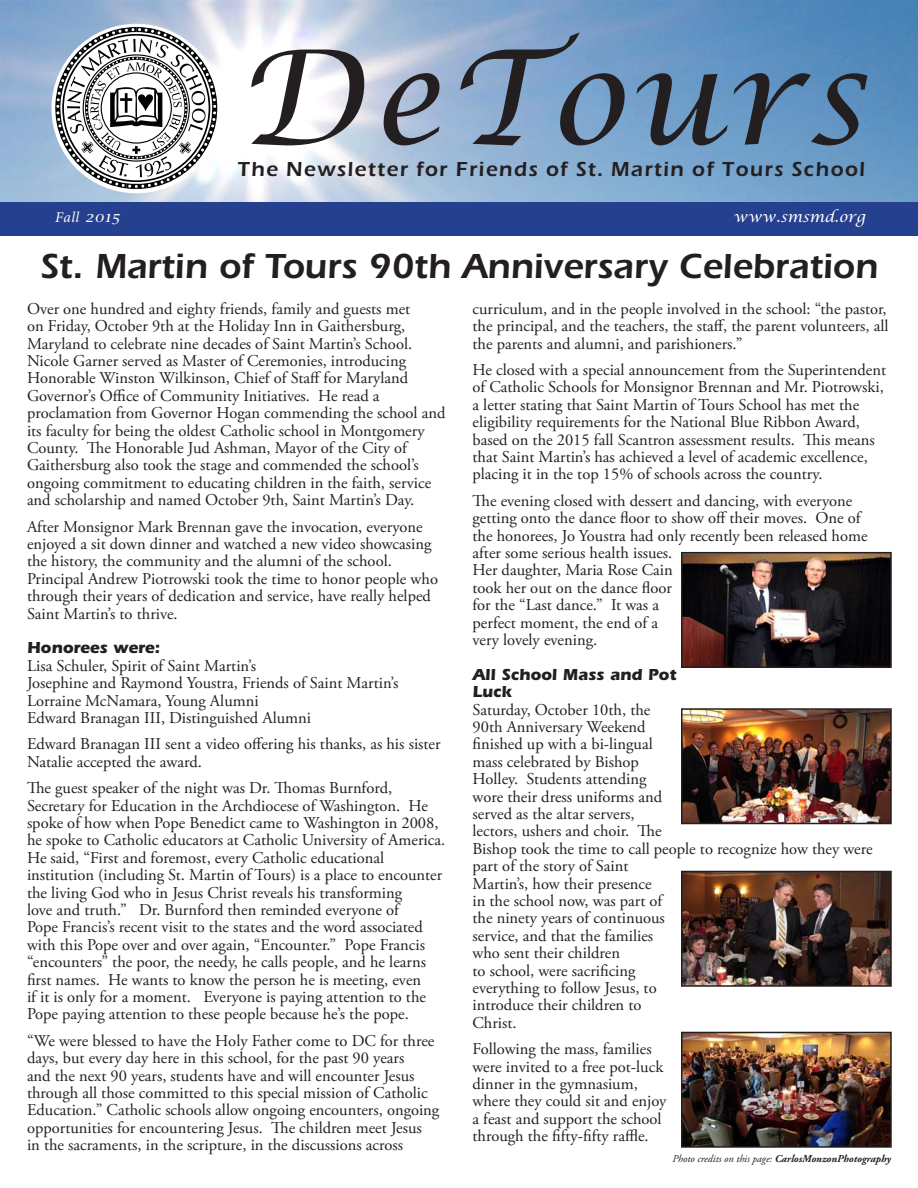
<style>
.page{position:relative;width:918px;height:1188px;background:#fff}
.page>*{position:absolute;margin:0;border:0;box-sizing:border-box;transform-origin:0 0}
.t1{font:italic 130.5px "Lucida Calligraphy";letter-spacing:.05em;color:#231f20}
.t2{font:600 36px "ITC Eras Std";color:#231f20}
.t3{font:600 21px "Eras ITC";letter-spacing:.07em;color:#231f20}
.t4{font:16.5px/17.4px "Adobe Garamond Pro";color:#231f20}
.t5{font:700 16.5px/17.4px "ITC Eras Std";color:#231f20}
.t6{font:italic 15px "Lucida Calligraphy";color:#fff}
.t7{font:italic 10.5px "Adobe Garamond Pro";color:#231f20}
.s1{font-weight:700}
</style>
<div class="page">
<img style="left:915px;top:4px;width:3px;height:198px">
<img style="left:6px;top:0;width:909px;height:202px">
<svg style="left:0;top:0;width:6px;height:4px"></svg>
<svg style="left:915px;top:0;width:3px;height:4px"></svg>
<div style="left:0;top:202px;width:918px;height:34px;background:#25408e"></div>
<svg style="left:53px;top:24px;width:167px;height:167px"></svg>
<img style="left:684px;top:1035px;width:205px;height:110px">
<div style="left:681px;top:1032px;width:211px;height:116px;border:2px solid #231f20"></div>
<img style="left:684px;top:555px;width:205px;height:110px">
<div style="left:681px;top:552px;width:211px;height:116px;border:2px solid #231f20"></div>
<img style="left:684px;top:711px;width:205px;height:110px">
<div style="left:681px;top:708px;width:211px;height:116px;border:2px solid #231f20"></div>
<img style="left:684px;top:874px;width:205px;height:110px">
<div style="left:681px;top:871px;width:211px;height:116px;border:2px solid #231f20"></div>
<h1 class="t1" style="left:238px;top:32px;width:629px">DeTours</h1>
<p class="t3" style="left:238px;top:156px;width:629px">The Newsletter for Friends of St. Martin of Tours School</p>
<p class="t6" style="left:85px;top:209px;width:36px">2015</p>
<p class="t6" style="left:734px;top:209px;width:133px">www.smsmd.org</p>
<h2 class="t2" style="left:40px;top:253px;width:840px">St. Martin of Tours 90th Anniversary Celebration</h2>
<p class="t4" style="left:27px;top:301px;width:420px">Over one hundred and eighty friends, family and guests met<br>on Friday, October 9th at the Holiday Inn in Gaithersburg, Maryland to celebrate nine decades of Saint Martin’s School.<br>Nicole Garner served as Master of Ceremonies, introducing Honorable Winston Wilkinson, Chief of Staff for Maryland Governor’s Office of Community Initiatives. He read a proclamation from Governor Hogan commending the school and its faculty for being the oldest Catholic school in Montgomery County. The Honorable Jud Ashman, Mayor of the City of Gaithersburg also took the stage and commended the school’s ongoing commitment to educating children in the faith, service and scholarship and named October 9th, Saint Martin’s Day.</p>
<p class="t4" style="left:27px;top:519px;width:413px">After Monsignor Mark Brennan gave the invocation, everyone enjoyed a sit down dinner and watched a new video showcasing the history, the community and the alumni of the school.<br>Principal Andrew Piotrowski took the time to honor people who through their years of dedication and service, have really helped Saint Martin’s to thrive.</p>
<p class="t5" style="left:27px;top:641px;width:135px">Honorees were:</p>
<p class="t4" style="left:27px;top:658px;width:373px">Lisa Schuler, Spirit of Saint Martin’s<br>Josephine and Raymond Youstra, Friends of Saint Martin’s Lorraine McNamara, Young Alumni<br>Edward Branagan III, Distinguished Alumni</p>
<p class="t4" style="left:27px;top:737px;width:415px">Edward Branagan III sent a video offering his thanks, as his sister<br>Natalie accepted the award.</p>
<p class="t4" style="left:27px;top:781px;width:420px">The guest speaker of the night was Dr. Thomas Burnford, Secretary for Education in the Archdiocese of Washington. He spoke of how when Pope Benedict came to Washington in 2008, he spoke to Catholic educators at Catholic University of America.<br>He said, “First and foremost, every Catholic educational institution (including St. Martin of Tours) is a place to encounter the living God who in Jesus Christ reveals his transforming<br>love and truth.” Dr. Burnford then reminded everyone of<br>Pope Francis’s recent visit to the states and the word associated with this Pope over and over again, “Encounter.” Pope Francis “encounters” the poor, the needy, he calls people, and he learns first names. He wants to know the person he is meeting, even<br>if it is only for a moment. Everyone is paying attention to the Pope paying attention to these people because he’s the pope.</p>
<p class="t4" style="left:27px;top:1033px;width:414px">“We were blessed to have the Holy Father come to DC for three days, but every day here in this school, for the past 90 years<br>and the next 90 years, students have and will encounter Jesus through all those committed to this special mission of Catholic Education.” Catholic schools allow ongoing encounters, ongoing opportunities for encountering Jesus. The children meet Jesus<br>in the sacraments, in the scripture, in the discussions across</p>
<p class="t4" style="left:472px;top:301px;width:418px;text-align:justify">curriculum, and in the people involved in the school: “the pastor, the principal, and the teachers, the staff, the parent volunteers, all the parents and alumni, and parishioners.”</p>
<p class="t4" style="left:472px;top:362px;width:415px">He closed with a special announcement from the Superintendent of Catholic Schools for Monsignor Brennan and Mr. Piotrowski, a letter stating that Saint Martin of Tours School has met the eligibility requirements for the National Blue Ribbon Award, based on the 2015 fall Scantron assessment results. This means that Saint Martin’s has achieved a level of academic excellence, placing it in the top 15% of schools across the country.</p>
<p class="t4" style="left:472px;top:493px;width:397px">The evening closed with dessert and dancing, with everyone getting onto the dance floor to show off their moves. One of the honorees, Jo Youstra had only recently been released home after some serious health issues.<br>Her daughter, Maria Rose Cain<br>took her out on the dance floor<br>for the “Last dance.” It was a<br>perfect moment, the end of a<br>very lovely evening.</p>
<p class="t5" style="left:472px;top:667px;width:205px">All School Mass and Pot<br>Luck</p>
<p class="t4" style="left:472px;top:702px;width:402px">Saturday, October 10th, the<br>90th Anniversary Weekend<br>finished up with a bi-lingual<br>mass celebrated by Bishop<br>Holley. Students attending<br>wore their dress uniforms and<br>served as the altar servers,<br>lectors, ushers and choir. The<br>Bishop took the time to call people to recognize how they were part of the story of Saint<br>Martin’s, how their presence<br>in the school now, was part of<br>the ninety years of continuous<br>service, and that the families<br>who sent their children<br>to school, were sacrificing<br>everything to follow Jesus, to<br>introduce their children to<br>Christ.</p>
<p class="t4" style="left:472px;top:1042px;width:196px">Following the mass, families were invited to a free pot-luck dinner in the gymnasium, where they could sit and enjoy a feast and support the school through the fifty-fifty raffle.</p>
<p class="t7" style="left:673px;top:1155px;width:220px">Photo credits on this page: <span class="s1">CarlosMonzonPhotography</span></p>
</div>
